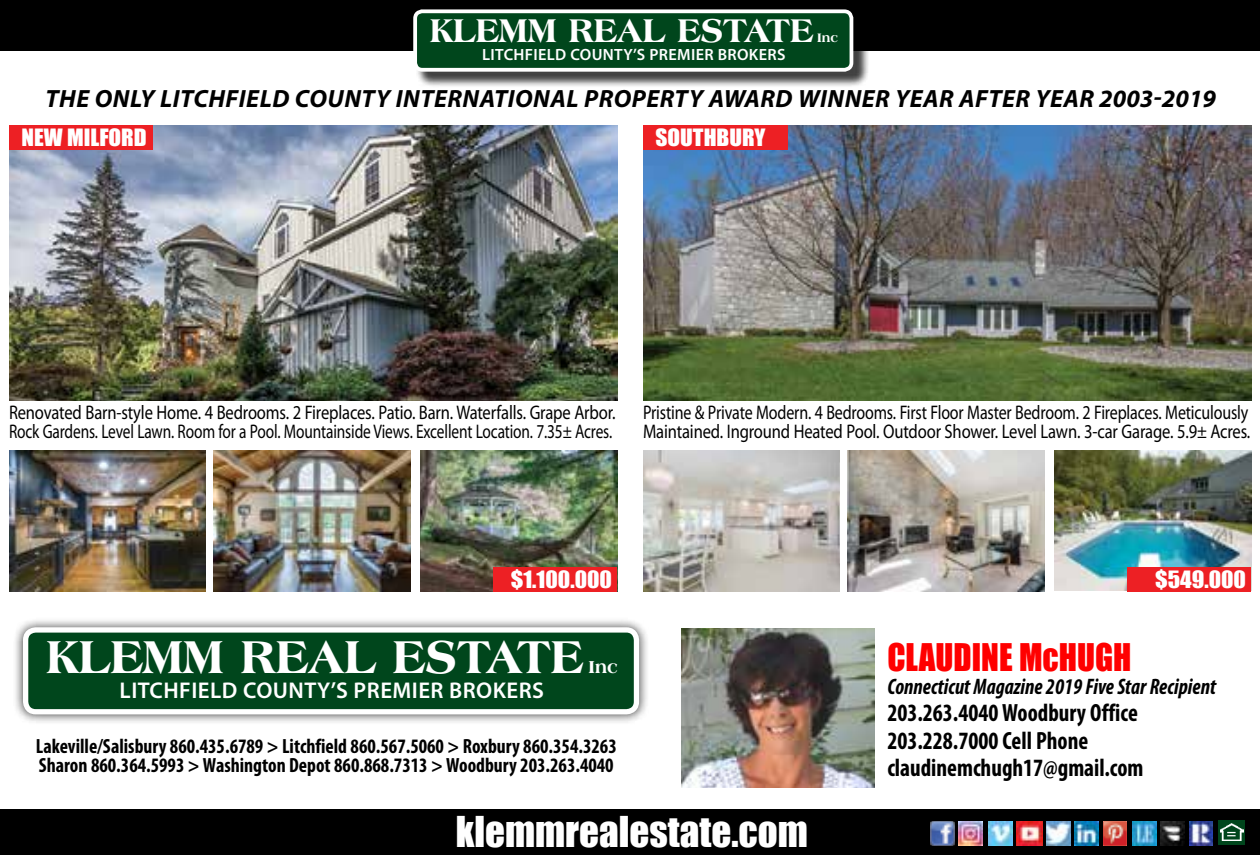
<style>
.page{position:relative;width:1260px;height:855px;background:#fff}
.page>*{position:absolute;margin:0;border:0;box-sizing:border-box;transform-origin:0 0}
.t1{font:800 48.75px "Americana BT";color:#fff;scale:.95 1}
.t2{font:39px "Impact";color:#fff}
.t3{font:800 35px "Americana BT";color:#fff;scale:.95 1}
.t4{font:35px "Impact";color:#f00;scale:.94 1}
.t5{font:italic 700 25px "Myriad Pro";letter-spacing:.02em;color:#000}
.t6{font:700 condensed 25px/27.5px "Myriad Pro";color:#000;scale:.94 1}
.t7{font:600 22.75px "Myriad Pro";letter-spacing:.02em;color:#fff}
.t8{font:italic 700 condensed 22.5px "Myriad Pro";color:#000;scale:.94 1}
.t9{font:22px "Impact";color:#fff;scale:1.06 1}
.t10{font:700 condensed 20.5px/18.5px "Myriad Pro";color:#000;scale:.96 1}
.t11{font:19.75px/19.8px "Myriad Pro";letter-spacing:-.01em;color:#000;scale:.84 1}
.t12{font:19.75px/19.8px "Myriad Pro";letter-spacing:-.01em;color:#000;scale:.81 1}
.t13{font:800 18.25px "Americana BT";color:#fff}
.t14{font:600 16.25px "Myriad Pro";letter-spacing:.02em;color:#fff}
.t15{font:800 13px "Americana BT";color:#fff}
</style>
<div class="page">
<div style="left:0;top:0;width:1260px;height:51px;background:#000"></div>
<div style="left:416px;top:12px;width:453px;height:76px;background:#000;opacity:.75"></div>
<div style="left:415px;top:11px;width:436px;height:59px;background:#00461c;border-radius:7px"></div>
<div style="left:413px;top:9px;width:440px;height:63px;border:4px solid #fff;border-radius:7px"></div>
<div style="left:0;top:810px;width:1260px;height:45px;background:#000"></div>
<div style="left:13px;top:618px;width:636px;height:107px;background:#000;opacity:.75"></div>
<div style="left:26px;top:630px;width:610px;height:82px;background:#00461c;border-radius:10px"></div>
<div style="left:23px;top:627px;width:616px;height:87px;border:5px solid #fff;border-radius:10px"></div>
<img style="left:930px;top:821px;width:24px;height:25px">
<img style="left:959px;top:821px;width:23px;height:24px">
<img style="left:989px;top:821px;width:23px;height:24px">
<img style="left:1133px;top:821px;width:24px;height:24px">
<img style="left:1161px;top:821px;width:24px;height:24px">
<div style="left:1218px;top:821px;width:27px;height:24px;background:#00461c"></div>
<img style="left:1220px;top:824px;width:23px;height:17px">
<img style="left:1189px;top:821px;width:23px;height:25px">
<img style="left:1046px;top:821px;width:24px;height:24px">
<img style="left:1075px;top:821px;width:24px;height:24px">
<img style="left:1103px;top:821px;width:24px;height:24px">
<img style="left:1017px;top:821px;width:25px;height:25px">
<img style="left:9px;top:451px;width:197px;height:140px">
<img style="left:214px;top:451px;width:197px;height:140px">
<img style="left:421px;top:451px;width:196px;height:140px">
<img style="left:643px;top:451px;width:197px;height:140px">
<img style="left:848px;top:451px;width:197px;height:140px">
<img style="left:1055px;top:451px;width:196px;height:139px">
<img style="left:9px;top:125px;width:608px;height:275px">
<img style="left:643px;top:125px;width:608px;height:275px">
<div style="left:493px;top:567px;width:124px;height:25px;background:#ed2024"></div>
<div style="left:1127px;top:567px;width:124px;height:25px;background:#ed2024"></div>
<div style="left:9px;top:125px;width:144px;height:25px;background:#ed2024"></div>
<div style="left:643px;top:125px;width:144px;height:25px;background:#ed2024"></div>
<img style="left:682px;top:628px;width:192px;height:160px">
<h3 class="t3" style="left:430px;top:9px;width:405px">KLEMM REAL ESTATE</h3>
<p class="t15" style="left:817px;top:30px;width:22px">Inc</p>
<p class="t14" style="left:482px;top:44px;width:305px">LITCHFIELD COUNTY’S PREMIER BROKERS</p>
<p class="t5" style="left:46px;top:83px;width:1172px">THE ONLY LITCHFIELD COUNTY INTERNATIONAL PROPERTY AWARD WINNER YEAR AFTER YEAR 2003-2019</p>
<p class="t9" style="left:22px;top:121px;width:120px">NEW MILFORD</p>
<p class="t9" style="left:656px;top:121px;width:105px">SOUTHBURY</p>
<p class="t11" style="left:9px;top:402px;width:724px">Renovated Barn-style Home. 4 Bedrooms. 2 Fireplaces. Patio. Barn. Waterfalls. Grape Arbor.<br>Rock Gardens. Level Lawn. Room for a Pool. Mountainside Views. Excellent Location. 7.35± Acres.</p>
<p class="t12" style="left:643px;top:402px;width:751px">Pristine &amp; Private Modern. 4 Bedrooms. First Floor Master Bedroom. 2 Fireplaces. Meticulously<br>Maintained. Inground Heated Pool. Outdoor Shower. Level Lawn. 3-car Garage. 5.9± Acres.</p>
<p class="t9" style="left:511px;top:562px;width:97px">$1.100.000</p>
<p class="t9" style="left:1155px;top:562px;width:87px">$549.000</p>
<h1 class="t1" style="left:46px;top:627px;width:567px">KLEMM REAL ESTATE</h1>
<p class="t13" style="left:589px;top:656px;width:31px">Inc</p>
<p class="t7" style="left:120px;top:676px;width:426px">LITCHFIELD COUNTY’S PREMIER BROKERS</p>
<p class="t10" style="left:36px;top:737px;width:607px">Lakeville/Salisbury 860.435.6789 &gt; Litchfield 860.567.5060 &gt; Roxbury 860.354.3263<br>Sharon 860.364.5993 &gt; Washington Depot 860.868.7313 &gt; Woodbury 203.263.4040</p>
<h2 class="t2" style="left:456px;top:802px;width:354px">klemmrealestate.com</h2>
<h3 class="t4" style="left:887px;top:630px;width:261px">CLAUDINE McHUGH</h3>
<p class="t8" style="left:887px;top:672px;width:351px">Connecticut Magazine 2019 Five Star Recipient</p>
<p class="t6" style="left:887px;top:698px;width:274px">203.263.4040 Woodbury Office<br>203.228.7000 Cell Phone claudinemchugh17@gmail.com</p>
</div>
